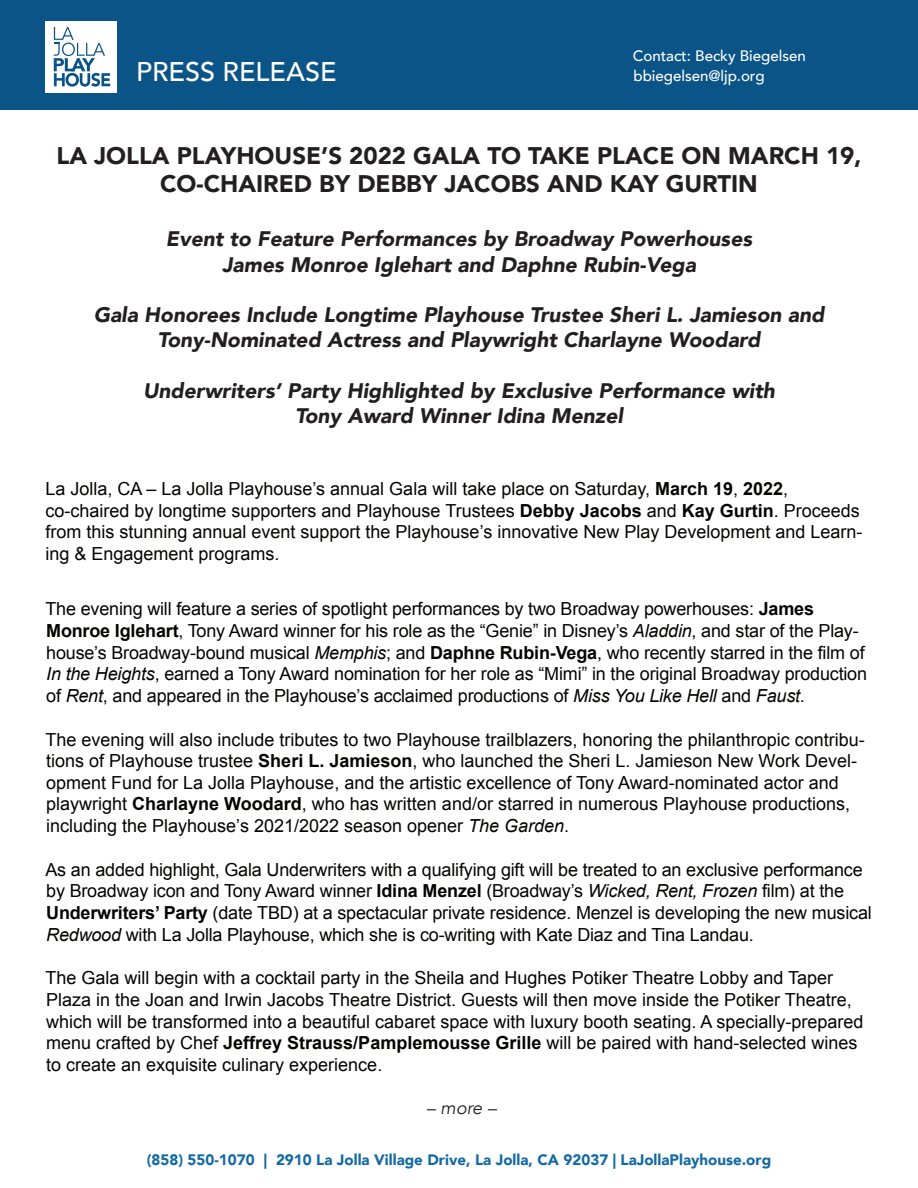
<style>
.page{position:relative;width:918px;height:1188px;background:#fff}
.page>*{position:absolute;margin:0;border:0;box-sizing:border-box;transform-origin:0 0}
.t1{font:500 27px "Avenir";color:#fff}
.t2{font:900 24px/28.8px "Avenir";color:#231f20;text-align:center}
.t3{font:italic 900 21px/25.2px "Avenir";color:#231f20;text-align:center}
.t4{font:18px/21.6px "Arial";color:#040503}
.t5{font:italic 18px "Avenir";color:#231f20}
.t6{font:900 15.15px "Avenir";color:#1369a2}
.t7{font:500 15.15px/20.5px "Avenir";letter-spacing:-.005em;color:#fff}
.s1{font-weight:700}
.s2{font-style:italic}
</style>
<div class="page">
<div style="left:0;top:0;width:918px;height:109px;background:#0a5487"></div>
<div style="left:45px;top:21px;width:72px;height:72px;background:#fff"></div>
<svg style="left:54px;top:27px;width:56px;height:60px"></svg>
<h1 class="t1" style="left:136px;top:48px;width:202px">PRESS RELEASE</h1>
<p class="t7" style="left:633px;top:44px;width:174px">Contact: Becky Biegelsen bbiegelsen@ljp.org</p>
<h2 class="t2" style="left:56px;top:140px;width:807px">LA JOLLA PLAYHOUSE’S 2022 GALA TO TAKE PLACE ON MARCH 19,<br>CO-CHAIRED BY DEBBY JACOBS AND KAY GURTIN</h2>
<p class="t3" style="left:166px;top:226px;width:588px">Event to Feature Performances by Broadway Powerhouses<br>James Monroe Iglehart and Daphne Rubin-Vega</p>
<p class="t3" style="left:94px;top:302px;width:732px">Gala Honorees Include Longtime Playhouse Trustee Sheri L. Jamieson and<br>Tony-Nominated Actress and Playwright Charlayne Woodard</p>
<p class="t3" style="left:143px;top:377px;width:633px">Underwriters’ Party Highlighted by Exclusive Performance with<br>Tony Award Winner Idina Menzel</p>
<p class="t4" style="left:45px;top:478px;width:819px">La Jolla, CA – La Jolla Playhouse’s annual Gala will take place on Saturday, <span class="s1">March 19</span>, <span class="s1">2022</span>, co-chaired by longtime supporters and Playhouse Trustees <span class="s1">Debby Jacobs</span> and <span class="s1">Kay Gurtin</span>. Proceeds from this stunning annual event support the Playhouse’s innovative New Play Development and Learn&shy;ing &amp; Engagement programs.</p>
<p class="t4" style="left:45px;top:599px;width:823px">The evening will feature a series of spotlight performances by two Broadway powerhouses: <span class="s1">James Monroe Iglehart</span>, Tony Award winner for his role as the “Genie” in Disney’s <span class="s2">Aladdin</span>, and star of the Play&shy;house’s Broadway-bound musical <span class="s2">Memphis</span>; and <span class="s1">Daphne Rubin-Vega</span>, who recently starred in the film of <span class="s2">In the Heights</span>, earned a Tony Award nomination for her role as “Mimi” in the original Broadway production of <span class="s2">Rent</span>, and appeared in the Playhouse’s acclaimed productions of <span class="s2">Miss You Like Hell</span> and <span class="s2">Faust</span>.</p>
<p class="t4" style="left:45px;top:729px;width:821px">The evening will also include tributes to two Playhouse trailblazers, honoring the philanthropic contribu&shy;tions of Playhouse trustee <span class="s1">Sheri L. Jamieson</span>, who launched the Sheri L. Jamieson New Work Devel&shy;opment Fund for La Jolla Playhouse, and the artistic excellence of Tony Award-nominated actor and playwright <span class="s1">Charlayne Woodard</span>, who has written and/or starred in numerous Playhouse productions, including the Playhouse’s 2021/2022 season opener <span class="s2">The Garden</span>.</p>
<p class="t4" style="left:45px;top:859px;width:828px">As an added highlight, Gala Underwriters with a qualifying gift will be treated to an exclusive performance by Broadway icon and Tony Award winner <span class="s1">Idina Menzel</span> (Broadway’s <span class="s2">Wicked, Rent, Frozen</span> film) at the <span class="s1">Underwriters’ Party</span> (date TBD) at a spectacular private residence. Menzel is developing the new musical <span class="s2">Redwood</span> with La Jolla Playhouse, which she is co-writing with Kate Diaz and Tina Landau.</p>
<p class="t4" style="left:45px;top:967px;width:820px">The Gala will begin with a cocktail party in the Sheila and Hughes Potiker Theatre Lobby and Taper Plaza in the Joan and Irwin Jacobs Theatre District. Guests will then move inside the Potiker Theatre, which will be transformed into a beautiful cabaret space with luxury booth seating. A specially-prepared menu crafted by Chef <span class="s1">Jeffrey Strauss/Pamplemousse Grille</span> will be paired with hand-selected wines to create an exquisite culinary experience.</p>
<p class="t5" style="left:427px;top:1097px;width:71px">– more –</p>
<p class="t6" style="left:147px;top:1147px;width:626px">(858) 550-1070 | 2910 La Jolla Village Drive, La Jolla, CA 92037 | LaJollaPlayhouse.org</p>
</div>
